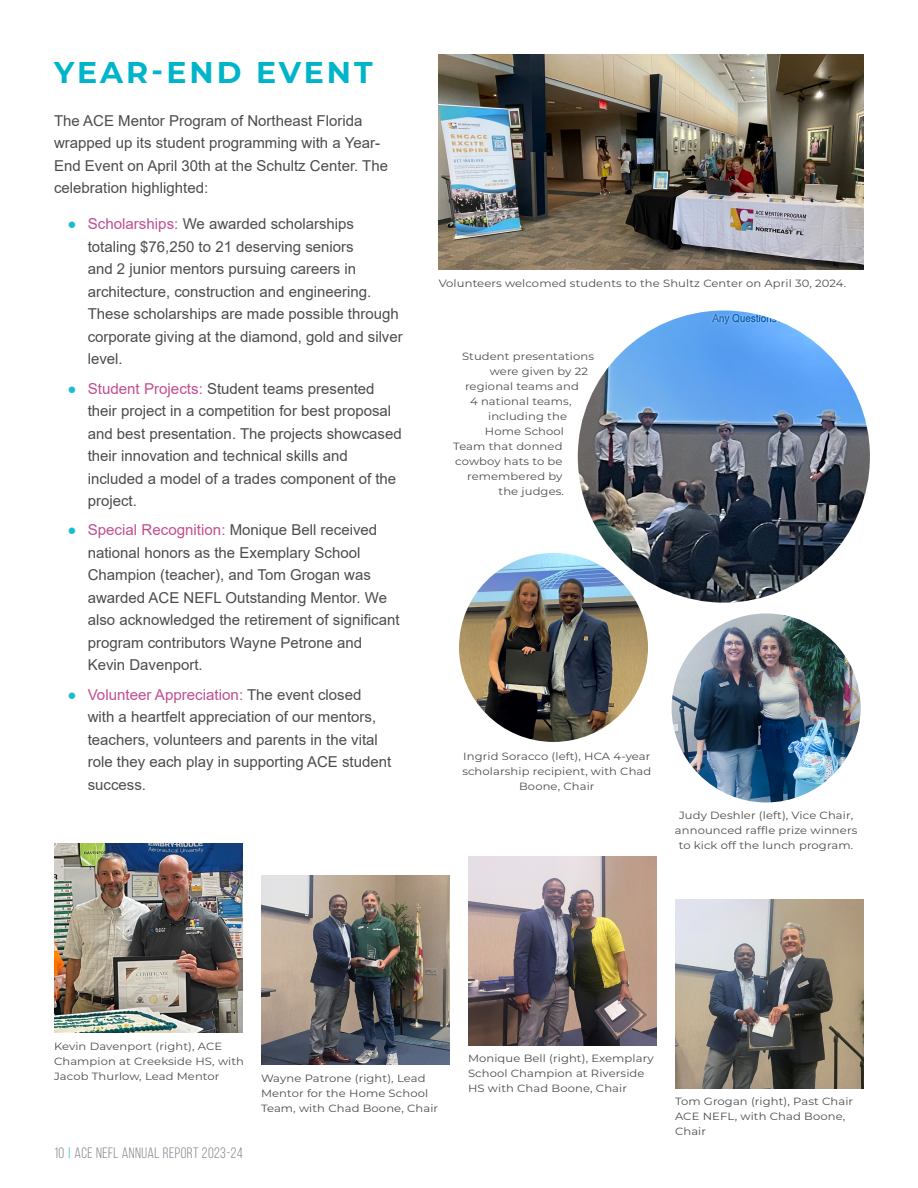
<style>
.page{position:relative;width:918px;height:1188px;background:#fff}
.page>*{position:absolute;margin:0;border:0;box-sizing:border-box;transform-origin:0 0}
.t1{font:700 30px "Montserrat";letter-spacing:.1em;color:#00b4c9}
.t2{font:15px/22.5px "Arial";color:#4b4c4d}
.t3{font:15px "Bebas Neue";letter-spacing:.03em;color:#7f8188}
.Photo_Caption{font:10.5px/15px "Montserrat";letter-spacing:.01em;color:#4b4c4d;scale:1.1 1}
.s1{color:#19bdcf}
.s2{color:#c14e8f}
.s3{color:#00b4c9}
</style>
<div class="page">
<img style="left:439px;top:54px;width:425px;height:216px">
<img style="left:468px;top:856px;width:189px;height:189px">
<img style="left:675px;top:899px;width:189px;height:189px">
<img style="left:261px;top:876px;width:189px;height:189px">
<img style="left:54px;top:844px;width:189px;height:189px">
<img style="left:672px;top:613px;width:189px;height:189px;border-radius:94px">
<img style="left:459px;top:553px;width:189px;height:189px;border-radius:94px">
<img style="left:578px;top:310px;width:292px;height:293px;border-radius:146px">
<h1 class="t1" style="left:54px;top:51px;width:320px">YEAR-END EVENT</h1>
<p class="t2" style="left:54px;top:109px;width:336px">The ACE Mentor Program of Northeast Florida wrapped up its student programming with a Year-End Event on April 30th at the Schultz Center. The celebration highlighted:</p>
<p class="t2" style="left:88px;top:213px;width:317px;text-indent:-20px"><span class="s1">●</span> <span class="s2">Scholarships:</span> We awarded scholarships totaling $76,250 to 21 deserving seniors<br>and 2 junior mentors pursuing careers in architecture, construction and engineering.<br>These scholarships are made possible through corporate giving at the diamond, gold and silver level.</p>
<p class="t2" style="left:88px;top:377px;width:316px;text-indent:-20px"><span class="s1">●</span> <span class="s2">Student Projects:</span> Student teams presented their project in a competition for best proposal and best presentation. The projects showcased their innovation and technical skills and included a model of a trades component of the project.</p>
<p class="t2" style="left:88px;top:519px;width:313px;text-indent:-20px"><span class="s1">●</span> <span class="s2">Special Recognition:</span> Monique Bell received national honors as the Exemplary School Champion (teacher), and Tom Grogan was awarded ACE NEFL Outstanding Mentor. We also acknowledged the retirement of significant program contributors Wayne Petrone and Kevin Davenport.</p>
<p class="t2" style="left:88px;top:683px;width:305px;text-indent:-20px"><span class="s1">●</span> <span class="s2">Volunteer Appreciation:</span> The event closed with a heartfelt appreciation of our mentors, teachers, volunteers and parents in the vital role they each play in supporting ACE student success.</p>
<p class="Photo_Caption" style="left:439px;top:275px;width:372px">Volunteers welcomed students to the Shultz Center on April 30, 2024.</p>
<p class="Photo_Caption" style="left:462px;top:348px;width:121px">Student presentations</p>
<p class="Photo_Caption" style="left:490px;top:363px;width:91px">were given by 22</p>
<p class="Photo_Caption" style="left:465px;top:378px;width:105px">regional teams and</p>
<p class="Photo_Caption" style="left:470px;top:393px;width:94px">4 national teams,</p>
<p class="Photo_Caption" style="left:488px;top:408px;width:73px">including the</p>
<p class="Photo_Caption" style="left:485px;top:423px;width:73px">Home School</p>
<p class="Photo_Caption" style="left:453px;top:438px;width:101px">Team that donned</p>
<p class="Photo_Caption" style="left:455px;top:453px;width:99px">cowboy hats to be</p>
<p class="Photo_Caption" style="left:467px;top:468px;width:88px">remembered by</p>
<p class="Photo_Caption" style="left:499px;top:483px;width:61px">the judges.</p>
<p class="Photo_Caption" style="left:462px;top:748px;width:173px;text-align:center">Ingrid Soracco (left), HCA 4-year scholarship recipient, with Chad<br>Boone, Chair</p>
<p class="Photo_Caption" style="left:675px;top:808px;width:167px;text-align:center">Judy Deshler (left), Vice Chair, announced raffle prize winners to kick off the lunch program.</p>
<p class="Photo_Caption" style="left:54px;top:1039px;width:174px">Kevin Davenport (right), ACE<br>Champion at Creekside HS, with<br>Jacob Thurlow, Lead Mentor</p>
<p class="t3" style="left:54px;top:1145px;width:190px">10 <span class="s3">|</span> ACE NEFL ANNUAL REPORT 2023-24</p>
<p class="Photo_Caption" style="left:261px;top:1070px;width:163px">Wayne Patrone (right), Lead<br>Mentor for the Home School<br>Team, with Chad Boone, Chair</p>
<p class="Photo_Caption" style="left:468px;top:1051px;width:170px">Monique Bell (right), Exemplary<br>School Champion at Riverside<br>HS with Chad Boone, Chair</p>
<p class="Photo_Caption" style="left:675px;top:1094px;width:164px">Tom Grogan (right), Past Chair<br>ACE NEFL, with Chad Boone,<br>Chair</p>
</div>
